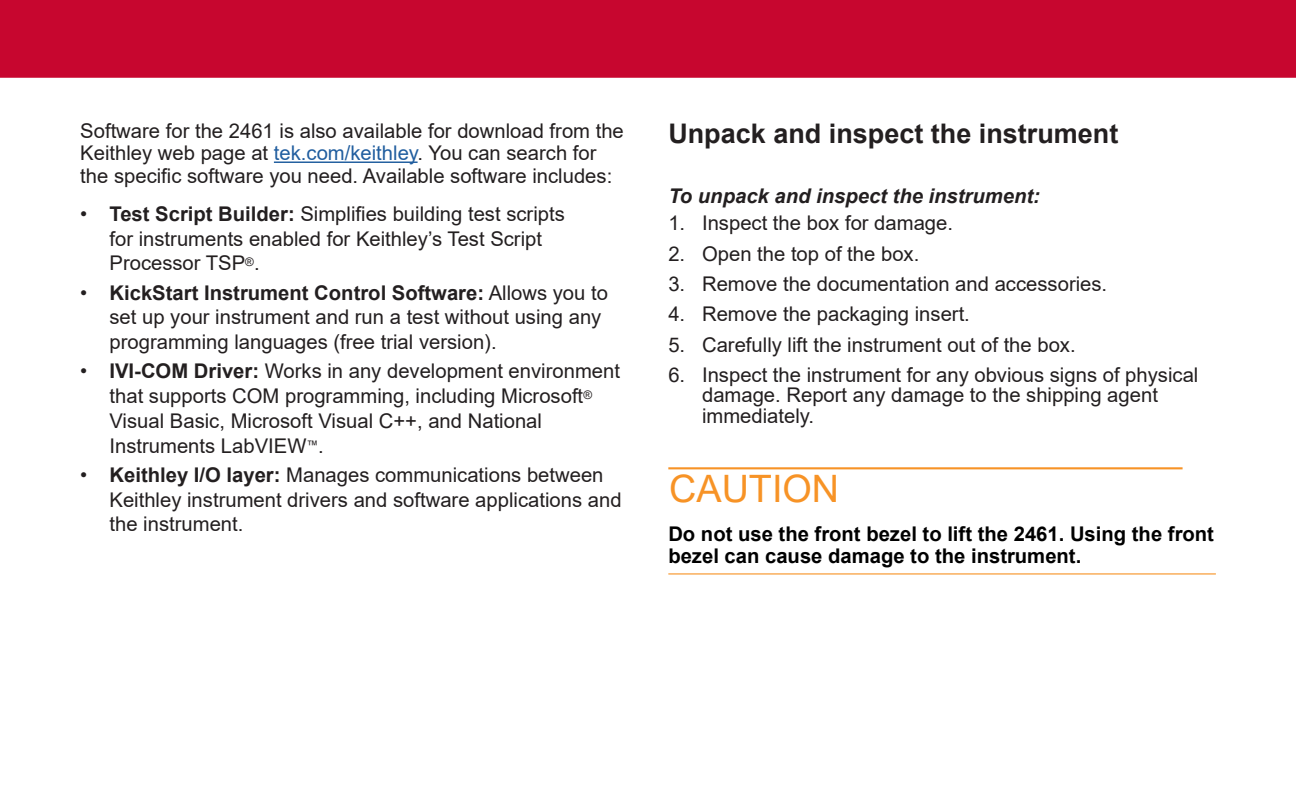
<style>
.page{position:relative;width:1296px;height:810px;background:#fff}
.page>*{position:absolute;margin:0;border:0;box-sizing:border-box;transform-origin:0 0}
.t1{font:37.8px "Arial";color:#f79326}
.t2{font:700 27px "Arial";color:#231f20}
.t3{font:20.25px/24.8px "Arial";color:#231f20}
.t4{font:700 20.25px/22.5px "Arial";color:#000}
.t5{font:italic 700 20.25px "Arial";color:#231f20}
.s1{color:#215e9f}
.s2{font-weight:700}
</style>
<div class="page">
<div style="left:0;top:0;width:1296px;height:78px;background:#c7062f"></div>
<hr style="left:274px;top:161px;width:144px;height:2px;background:#215e9f">
<hr style="left:668px;top:573px;width:548px;height:2px;background:#f79325">
<hr style="left:668px;top:467px;width:515px;height:2px;background:#f79326">
<p class="t3" style="left:80px;top:119px;width:545px;line-height:22.5px">Software for the 2461 is also available for download from the<br>Keithley web page at <span class="s1">tek.com/keithley</span>. You can search for the specific software you need. Available software includes:</p>
<p class="t3" style="left:110px;top:201px;width:457px;text-indent:-29px">• <span class="s2">Test Script Builder:</span> Simplifies building test scripts for instruments enabled for Keithley’s Test Script<br>Processor TSP<sup>®</sup>.</p>
<p class="t3" style="left:110px;top:280px;width:500px;text-indent:-29px">• <span class="s2">KickStart Instrument Control Software:</span> Allows you to set up your instrument and run a test without using any programming languages (free trial version).</p>
<p class="t3" style="left:110px;top:359px;width:512px;text-indent:-29px">• <span class="s2">IVI-COM Driver:</span> Works in any development environment that supports COM programming, including Microsoft<sup>® </sup>Visual Basic, Microsoft Visual C++, and National Instruments LabVIEW<sup>™</sup>.</p>
<p class="t3" style="left:110px;top:462px;width:514px;text-indent:-29px">• <span class="s2">Keithley I/O layer:</span> Manages communications between<br>Keithley instrument drivers and software applications and the instrument.</p>
<h2 class="t2" style="left:668px;top:114px;width:452px">Unpack and inspect the instrument</h2>
<p class="t5" style="left:668px;top:183px;width:373px">To unpack and inspect the instrument:</p>
<p class="t3" style="left:668px;top:211px;width:286px">1. Inspect the box for damage.</p>
<p class="t3" style="left:668px;top:241px;width:253px">2. Open the top of the box.</p>
<p class="t3" style="left:668px;top:271px;width:440px">3. Remove the documentation and accessories.</p>
<p class="t3" style="left:668px;top:302px;width:303px">4. Remove the packaging insert.</p>
<p class="t3" style="left:668px;top:332px;width:409px">5. Carefully lift the instrument out of the box.</p>
<p class="t3" style="left:702px;top:365px;width:498px;line-height:20.2px;text-indent:-34px">6. Inspect the instrument for any obvious signs of physical damage. Report any damage to the shipping agent immediately.</p>
<h1 class="t1" style="left:669px;top:463px;width:172px">CAUTION</h1>
<p class="t4" style="left:668px;top:523px;width:547px">Do not use the front bezel to lift the 2461. Using the front bezel can cause damage to the instrument.</p>
</div>
